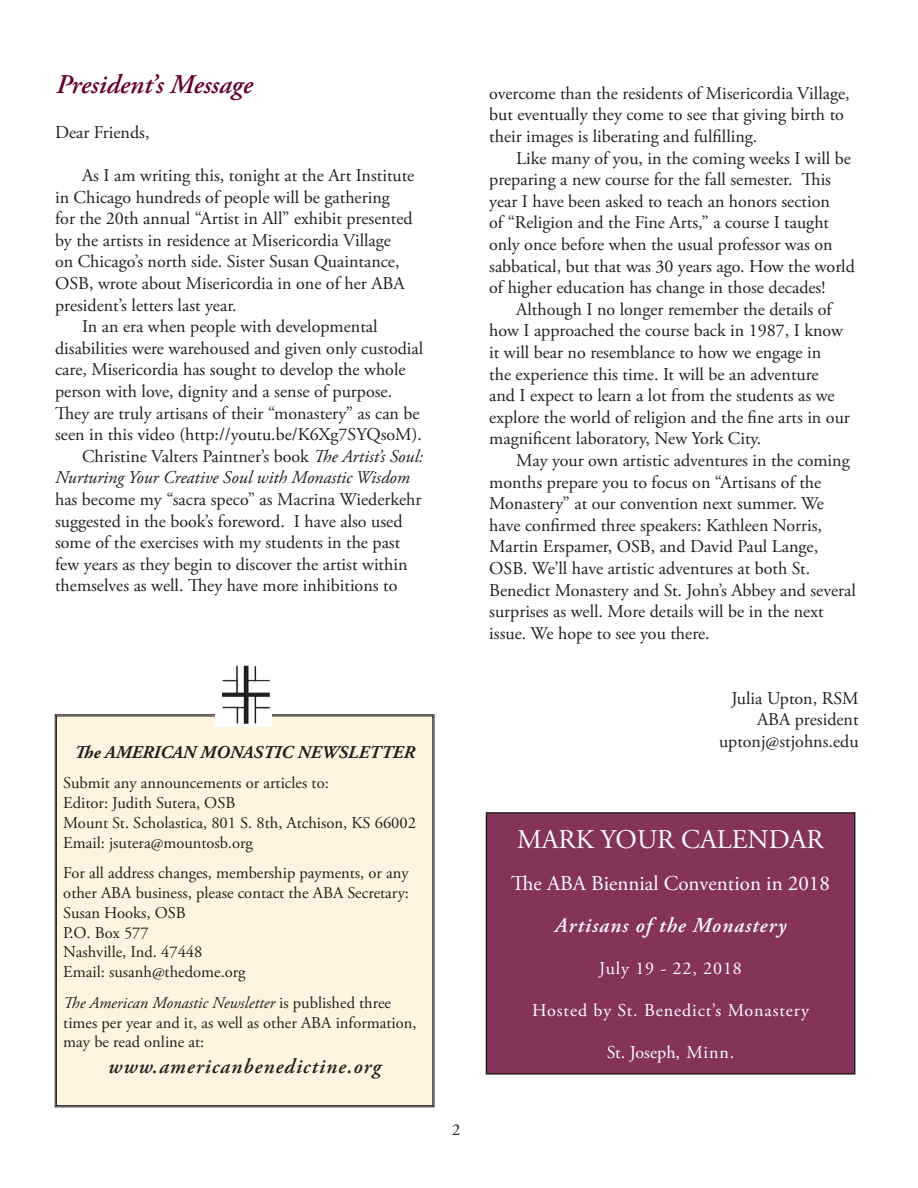
<style>
.page{position:relative;width:918px;height:1188px;background:#fff}
.page>*{position:absolute;margin:0;border:0;box-sizing:border-box;transform-origin:0 0}
.t1{font:italic 600 27px "Adobe Garamond Pro";color:#660032}
.t2{font:27px "Adobe Garamond Pro";color:#fff}
.t3{font:21px "Adobe Garamond Pro";color:#fff}
.t4{font:italic 600 21px "Adobe Garamond Pro";letter-spacing:.05em;color:#231f20}
.AMN{font:italic 600 21px "Adobe Garamond Pro";letter-spacing:.05em;color:#fff}
.AMN-2{font:18px/21.6px "Adobe Garamond Pro";color:#231f20}
.AMN-3{font:18px "Adobe Garamond Pro";letter-spacing:.05em;color:#fff}
.t5{font:italic 700 18px "Adobe Garamond Pro";color:#231f20}
.AMN-4{font:18px "Adobe Garamond Pro";color:#fff}
.t6{font:16.5px/19.8px "Adobe Garamond Pro";color:#231f20;text-align:justify}
.s1{font-style:italic}
</style>
<div class="page">
<div style="left:55px;top:715px;width:379px;height:392px;background:#fff4df"></div>
<img style="left:216px;top:665px;width:56px;height:62px">
<div style="left:486px;top:813px;width:369px;height:261px;background:#85335b"></div>
<div style="left:486px;top:812px;width:369px;height:263px;border:2px solid #231f20"></div>
<p class="t1" style="left:56px;top:69px;width:198px">President’s Message</p>
<p class="AMN-2" style="left:55px;top:122px;width:96px">Dear Friends,</p>
<p class="AMN-2" style="left:55px;top:165px;width:361px;text-indent:27px">As I am writing this, tonight at the Art Institute in Chicago hundreds of people will be gathering<br>for the 20th annual “Artist in All” exhibit presented by the artists in residence at Misericordia Village<br>on Chicago’s north side. Sister Susan Quaintance, OSB, wrote about Misericordia in one of her ABA president’s letters last year.</p>
<p class="AMN-2" style="left:55px;top:316px;width:370px;text-indent:27px">In an era when people with developmental disabilities were warehoused and given only custodial care, Misericordia has sought to develop the whole person with love, dignity and a sense of purpose.<br>They are truly artisans of their “monastery” as can be seen in this video (http://youtu.be/K6Xg7SYQsoM).</p>
<p class="AMN-2" style="left:55px;top:446px;width:370px;text-indent:27px">Christine Valters Paintner’s book <span class="s1">The Artist’s Soul:<br>Nurturing Your Creative Soul with Monastic Wisdom </span>has become my “sacra speco” as Macrina Wiederkehr suggested in the book’s foreword. I have also used some of the exercises with my students in the past few years as they begin to discover the artist within themselves as well. They have more inhibitions to</p>
<p class="t5" style="left:75px;top:741px;width:341px">The AMERICAN MONASTIC NEWSLETTER</p>
<p class="t6" style="left:63px;top:774px;width:267px">Submit any announcements or articles to:</p>
<p class="t6" style="left:63px;top:793px;width:174px">Editor: Judith Sutera, OSB</p>
<p class="t6" style="left:63px;top:813px;width:354px">Mount St. Scholastica, 801 S. 8th, Atchison, KS 66002</p>
<p class="t6" style="left:63px;top:833px;width:191px">Email: jsutera@mountosb.org</p>
<p class="t6" style="left:63px;top:864px;width:347px">For all address changes, membership payments, or any other ABA business, please contact the ABA Secretary:<br>Susan Hooks, OSB</p>
<p class="t6" style="left:63px;top:923px;width:87px">P.O. Box 577</p>
<p class="t6" style="left:63px;top:943px;width:141px">Nashville, Ind. 47448</p>
<p class="t6" style="left:63px;top:963px;width:184px">Email: susanh@thedome.org</p>
<p class="t6" style="left:63px;top:993px;width:355px;text-align:left"><span class="s1">The American Monastic Newsletter</span> is published three times per year and it, as well as other ABA information, may be read online at:</p>
<p class="t4" style="left:108px;top:1054px;width:274px">www.americanbenedictine.org</p>
<p class="AMN-2" style="left:489px;top:83px;width:362px">overcome than the residents of Misericordia Village, but eventually they come to see that giving birth to their images is liberating and fulfilling.</p>
<p class="AMN-2" style="left:489px;top:148px;width:367px;text-indent:27px">Like many of you, in the coming weeks I will be preparing a new course for the fall semester. This year I have been asked to teach an honors section<br>of “Religion and the Fine Arts,” a course I taught only once before when the usual professor was on sabbatical, but that was 30 years ago. How the world of higher education has change in those decades!</p>
<p class="AMN-2" style="left:489px;top:299px;width:362px;text-indent:27px">Although I no longer remember the details of how I approached the course back in 1987, I know it will bear no resemblance to how we engage in<br>the experience this time. It will be an adventure<br>and I expect to learn a lot from the students as we explore the world of religion and the fine arts in our magnificent laboratory, New York City.</p>
<p class="AMN-2" style="left:489px;top:450px;width:368px;text-indent:27px">May your own artistic adventures in the coming months prepare you to focus on “Artisans of the Monastery” at our convention next summer. We have confirmed three speakers: Kathleen Norris, Martin Erspamer, OSB, and David Paul Lange, OSB. We’ll have artistic adventures at both St.<br>Benedict Monastery and St. John’s Abbey and several surprises as well. More details will be in the next issue. We hope to see you there.</p>
<p class="AMN-2" style="left:731px;top:688px;width:129px">Julia Upton, RSM</p>
<p class="AMN-2" style="left:757px;top:709px;width:103px">ABA president</p>
<p class="AMN-2" style="left:719px;top:731px;width:141px">uptonj@stjohns.edu</p>
<p class="t6" style="left:452px;top:1121px;width:10px">2</p>
<p class="t2" style="left:517px;top:823px;width:308px">MARK YOUR CALENDAR</p>
<p class="t3" style="left:511px;top:870px;width:320px">The ABA Biennial Convention in 2018</p>
<p class="AMN" style="left:555px;top:913px;width:233px">Artisans of the Monastery</p>
<p class="AMN-3" style="left:599px;top:957px;width:144px">July 19 - 22, 2018</p>
<p class="AMN-3" style="left:532px;top:999px;width:278px">Hosted by St. Benedict’s Monastery</p>
<p class="AMN-4" style="left:607px;top:1041px;width:129px">St. Joseph, Minn.</p>
</div>
